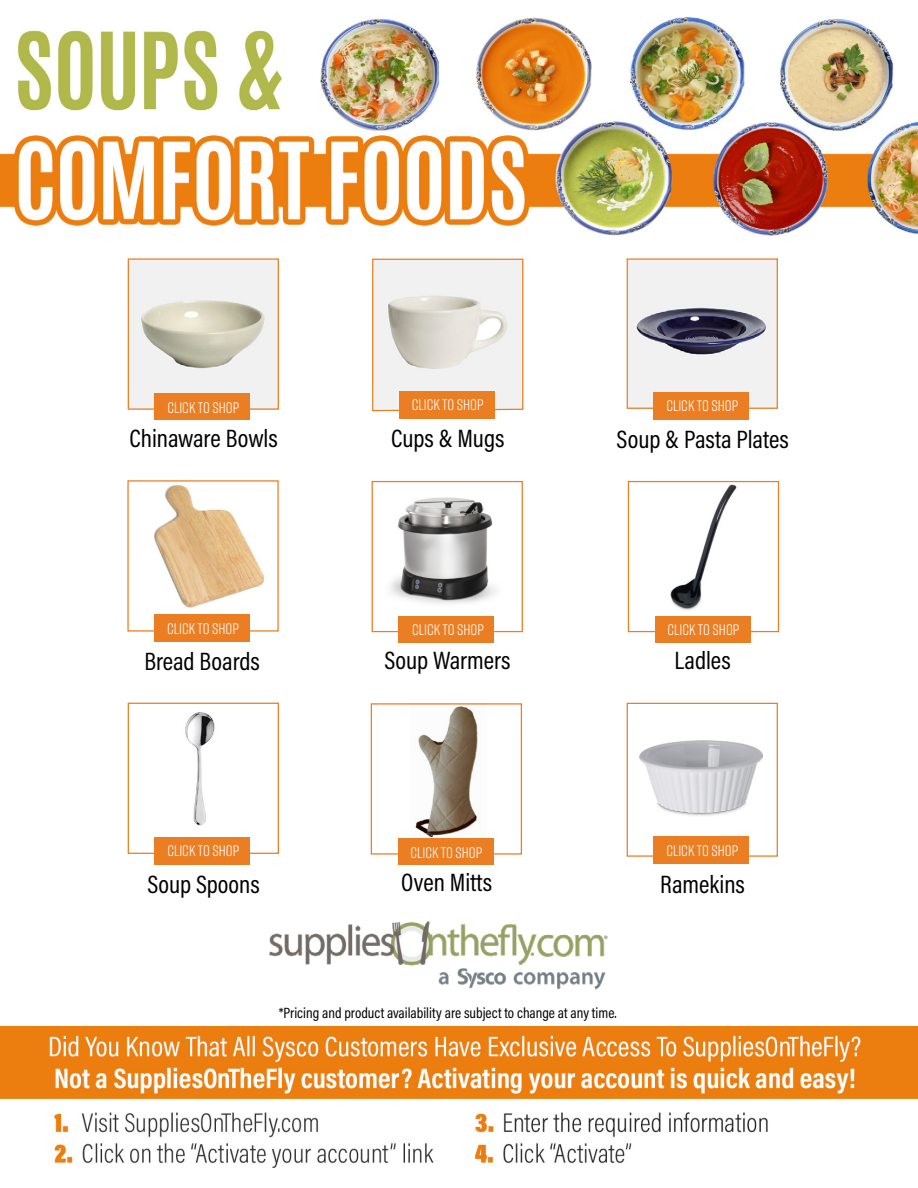
<style>
.page{position:relative;width:918px;height:1188px;background:#fff}
.page>*{position:absolute;margin:0;border:0;box-sizing:border-box;transform-origin:0 0}
.t1{font:25.35px "Acumin Pro Cond";color:#000}
.t2{font:15.15px "Rift";color:#fff}
.t3{font:15px "Acumin Pro Cond";color:#000}
</style>
<div class="page">
<div style="left:627px;top:259px;width:150px;height:149px;background:#f1f1f1"></div>
<img style="left:636px;top:307px;width:130px;height:48px">
<div style="left:627px;top:258px;width:151px;height:151px;border:1px solid #eb7e23"></div>
<div style="left:654px;top:392px;width:95px;height:27px;background:#eb7e23"></div>
<div style="left:128px;top:259px;width:150px;height:150px;background:#f1f1f1"></div>
<img style="left:141px;top:300px;width:124px;height:69px">
<div style="left:128px;top:258px;width:151px;height:152px;border:1px solid #eb7e23"></div>
<div style="left:155px;top:393px;width:95px;height:27px;background:#eb7e23"></div>
<svg style="left:372px;top:258px;width:152px;height:154px"></svg>
<div style="left:399px;top:391px;width:96px;height:27px;background:#eb7e23"></div>
<img style="left:185px;top:712px;width:30px;height:114px">
<div style="left:128px;top:703px;width:151px;height:151px;border:1px solid #eb7e23"></div>
<div style="left:155px;top:837px;width:95px;height:27px;background:#eb7e23"></div>
<img style="left:415px;top:706px;width:63px;height:132px">
<div style="left:371px;top:703px;width:151px;height:152px;border:1px solid #eb7e23"></div>
<div style="left:398px;top:838px;width:95px;height:27px;background:#eb7e23"></div>
<img style="left:154px;top:485px;width:110px;height:123px">
<div style="left:154px;top:615px;width:96px;height:27px;background:#eb7e23"></div>
<img style="left:670px;top:484px;width:67px;height:126px">
<div style="left:628px;top:481px;width:151px;height:151px;border:1px solid #eb7e23"></div>
<div style="left:655px;top:616px;width:95px;height:27px;background:#eb7e23"></div>
<img style="left:640px;top:740px;width:123px;height:76px">
<div style="left:627px;top:703px;width:151px;height:154px;border:1px solid #eb7e23"></div>
<div style="left:654px;top:836px;width:95px;height:28px;background:#eb7e23"></div>
<img style="left:0;top:17px;width:918px;height:219px">
<img style="left:390px;top:497px;width:106px;height:107px">
<div style="left:372px;top:481px;width:151px;height:151px;border:1px solid #eb7e23"></div>
<div style="left:399px;top:616px;width:95px;height:27px;background:#eb7e23"></div>
<img style="left:0;top:1026px;width:918px;height:142px">
<img style="left:269px;top:921px;width:339px;height:69px">
<p class="t2" style="left:167px;top:397px;width:73px">CLICK TO SHOP</p>
<h1 class="t1" style="left:129px;top:421px;width:150px">Chinaware Bowls</h1>
<p class="t2" style="left:167px;top:618px;width:73px">CLICK TO SHOP</p>
<h1 class="t1" style="left:144px;top:645px;width:117px">Bread Boards</h1>
<p class="t2" style="left:167px;top:840px;width:73px">CLICK TO SHOP</p>
<h1 class="t1" style="left:147px;top:867px;width:114px">Soup Spoons</h1>
<p class="t2" style="left:412px;top:395px;width:73px">CLICK TO SHOP</p>
<h1 class="t1" style="left:391px;top:422px;width:115px">Cups &amp; Mugs</h1>
<p class="t2" style="left:412px;top:619px;width:73px">CLICK TO SHOP</p>
<h1 class="t1" style="left:384px;top:644px;width:128px">Soup Warmers</h1>
<p class="t2" style="left:410px;top:842px;width:73px">CLICK TO SHOP</p>
<h1 class="t1" style="left:401px;top:866px;width:92px">Oven Mitts</h1>
<p class="t2" style="left:666px;top:395px;width:73px">CLICK TO SHOP</p>
<h1 class="t1" style="left:617px;top:423px;width:174px">Soup &amp; Pasta Plates</h1>
<p class="t2" style="left:667px;top:619px;width:73px">CLICK TO SHOP</p>
<h1 class="t1" style="left:674px;top:644px;width:58px">Ladles</h1>
<p class="t2" style="left:666px;top:840px;width:73px">CLICK TO SHOP</p>
<h1 class="t1" style="left:660px;top:868px;width:86px">Ramekins</h1>
<p class="t3" style="left:279px;top:1003px;width:339px">*Pricing and product availability are subject to change at any time.</p>
</div>
